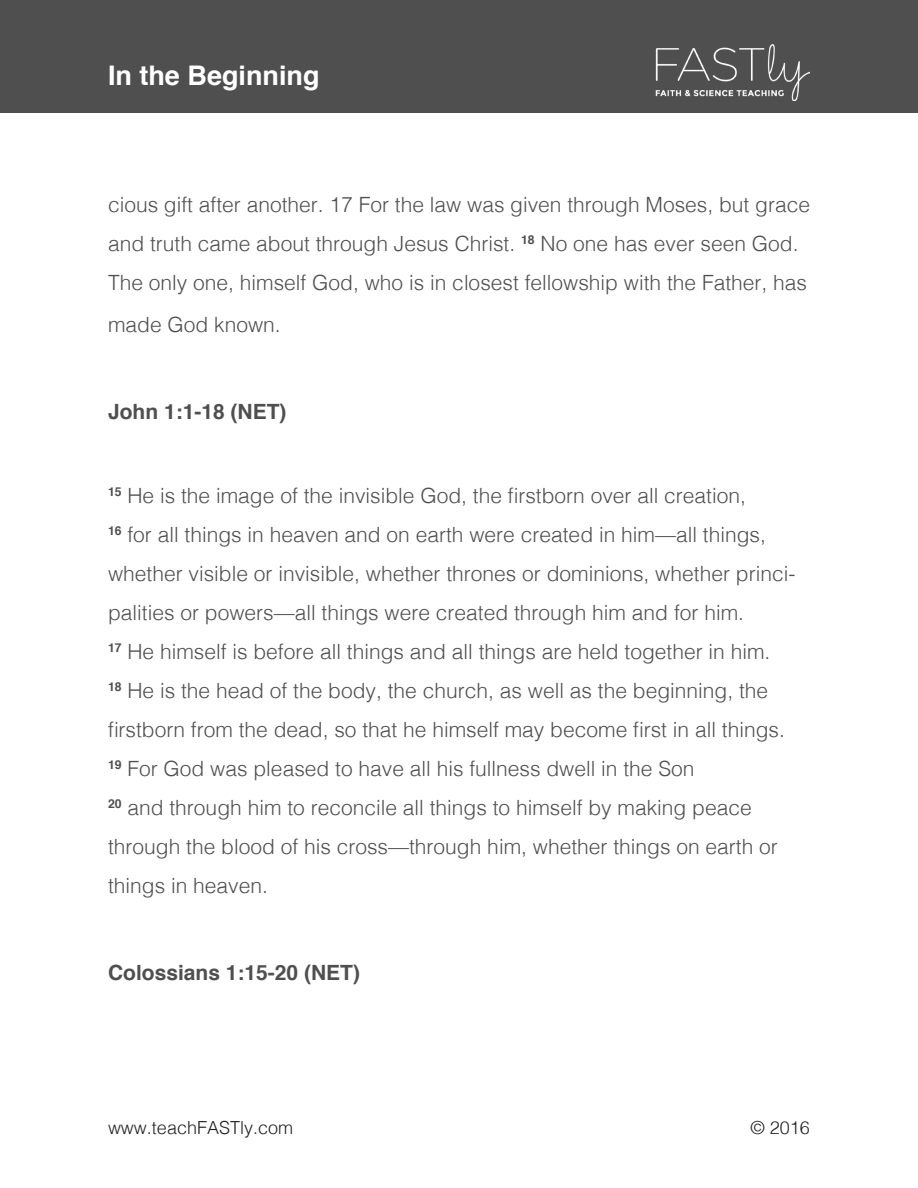
<style>
.page{position:relative;width:918px;height:1188px;background:#fff}
.page>*{position:absolute;margin:0;border:0;box-sizing:border-box;transform-origin:0 0}
.t1{font:700 27px "Helvetica";color:#fff}
.t2{font:300 21px/39px "Helvetica";color:#504f4f}
.t3{font:700 21px "Helvetica";color:#504f4f}
.t4{font:300 18px "Helvetica";color:#231f20}
</style>
<div class="page">
<div style="left:0;top:0;width:918px;height:112px;background:#504f4f"></div>
<img style="left:655px;top:45px;width:155px;height:56px">
<p class="t1" style="left:108px;top:54px;width:213px">In the Beginning</p>
<p class="t2" style="left:108px;top:183px;width:704px">cious gift after another. 17 For the law was given through Moses, but grace and truth came about through Jesus Christ. <sup>18</sup> No one has ever seen God.<br>The only one, himself God, who is in closest fellowship with the Father, has</p>
<p class="t2" style="left:108px;top:303px;width:174px">made God known.</p>
<p class="t3" style="left:108px;top:394px;width:180px">John 1:1-18 (NET)</p>
<p class="t2" style="left:108px;top:474px;width:689px"><sup>15</sup> He is the image of the invisible God, the firstborn over all creation,<br><sup>16</sup> for all things in heaven and on earth were created in him—all things, whether visible or invisible, whether thrones or dominions, whether princi&shy;palities or powers—all things were created through him and for him.<br><sup>17</sup> He himself is before all things and all things are held together in him.<br><sup>18</sup> He is the head of the body, the church, as well as the beginning, the firstborn from the dead, so that he himself may become first in all things.<br><sup>19</sup> For God was pleased to have all his fullness dwell in the Son<br><sup>20</sup> and through him to reconcile all things to himself by making peace through the blood of his cross—through him, whether things on earth or things in heaven.</p>
<p class="t3" style="left:108px;top:955px;width:254px">Colossians 1:15-20 (NET)</p>
<p class="t4" style="left:108px;top:1112px;width:187px">www.teachFASTly.com</p>
<p class="t4" style="left:751px;top:1112px;width:61px">© 2016</p>
</div>
